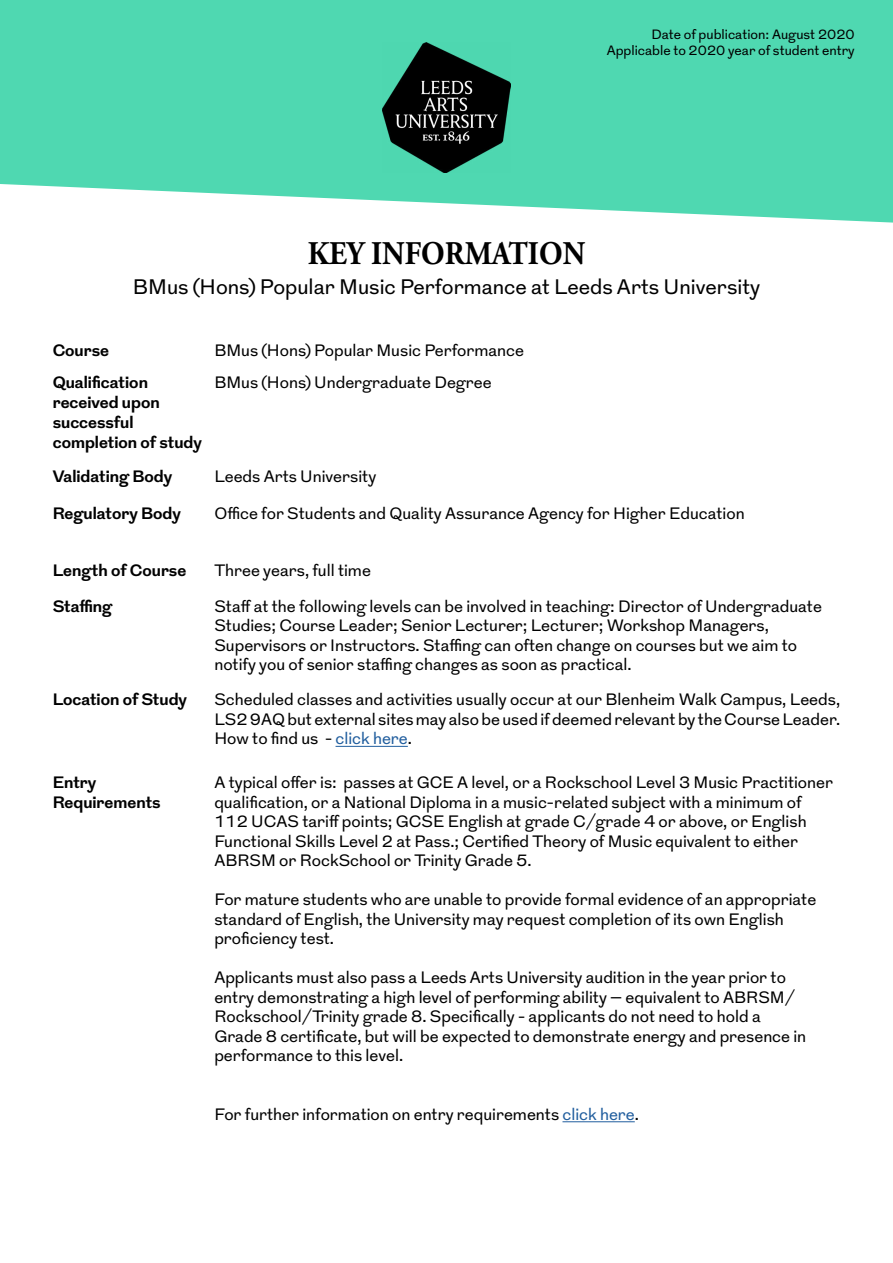
<style>
.page{position:relative;width:893px;height:1263px;background:#fff}
.page>*{position:absolute;margin:0;border:0;box-sizing:border-box;transform-origin:0 0}
.t1{font:700 33px "Adobe Garamond Pro";color:#000;scale:.91 1}
.t2{font:21px "Grot";color:#000}
.t3{font:16.5px/19.5px "Grot";color:#000}
.t4{font:700 16.5px/19.8px "Grot";color:#000}
.t5{font:13.5px/16.2px "Grot";color:#000;text-align:right}
.s1{color:#215e9e}
</style>
<div class="page">
<svg style="left:0;top:0;width:893px;height:223px;background:#5fdbb8"></svg>
<hr style="left:336px;top:746px;width:72px;height:1px;background:#215e9e">
<hr style="left:562px;top:1121px;width:73px;height:1px;background:#215e9e">
<img style="left:383px;top:43px;width:127px;height:130px">
<p class="t5" style="left:607px;top:26px;width:250px">Date of publication: August 2020<br>Applicable to 2020 year of student entry</p>
<h1 class="t1" style="left:308px;top:234px;width:306px">KEY INFORMATION</h1>
<p class="t2" style="left:133px;top:273px;width:629px">BMus (Hons) Popular Music Performance at Leeds Arts University</p>
<p class="t4" style="left:53px;top:342px;width:58px">Course</p>
<p class="t3" style="left:214px;top:342px;width:311px">BMus (Hons) Popular Music Performance</p>
<p class="t4" style="left:53px;top:374px;width:150px">Qualification received upon successful completion of study</p>
<p class="t3" style="left:214px;top:373px;width:279px">BMus (Hons) Undergraduate Degree</p>
<p class="t4" style="left:53px;top:467px;width:121px">Validating Body</p>
<p class="t3" style="left:214px;top:467px;width:163px">Leeds Arts University</p>
<p class="t4" style="left:53px;top:505px;width:130px">Regulatory Body</p>
<p class="t3" style="left:214px;top:505px;width:532px">Office for Students and Quality Assurance Agency for Higher Education</p>
<p class="t4" style="left:53px;top:561px;width:135px">Length of Course</p>
<p class="t3" style="left:214px;top:561px;width:158px">Three years, full time</p>
<p class="t4" style="left:53px;top:597px;width:61px">Staffing</p>
<p class="t3" style="left:214px;top:597px;width:609px">Staff at the following levels can be involved in teaching: Director of Undergraduate Studies; Course Leader; Senior Lecturer; Lecturer; Workshop Managers, Supervisors or Instructors. Staffing can often change on courses but we aim to notify you of senior staffing changes as soon as practical.</p>
<p class="t4" style="left:53px;top:690px;width:136px">Location of Study</p>
<p class="t3" style="left:214px;top:690px;width:627px;text-align:justify">Scheduled classes and activities usually occur at our Blenheim Walk Campus, Leeds, LS2 9AQ but external sites may also be used if deemed relevant by the Course Leader.<br>How to find us - <span class="s1">click here</span>.</p>
<p class="t4" style="left:53px;top:773px;width:109px">Entry<br>Requirements</p>
<p class="t3" style="left:214px;top:773px;width:620px">A typical offer is: passes at GCE A level, or a Rockschool Level 3 Music Practitioner qualification, or a National Diploma in a music-related subject with a minimum of 112 UCAS tariff points; GCSE English at grade C/grade 4 or above, or English Functional Skills Level 2 at Pass.; Certified Theory of Music equivalent to either ABRSM or RockSchool or Trinity Grade 5.</p>
<p class="t3" style="left:214px;top:890px;width:603px">For mature students who are unable to provide formal evidence of an appropriate standard of English, the University may request completion of its own English proficiency test.</p>
<p class="t3" style="left:214px;top:968px;width:593px">Applicants must also pass a Leeds Arts University audition in the year prior to entry demonstrating a high level of performing ability – equivalent to ABRSM/ Rockschool/Trinity grade 8. Specifically - applicants do not need to hold a Grade 8 certificate, but will be expected to demonstrate energy and presence in performance to this level.</p>
<p class="t3" style="left:214px;top:1105px;width:426px">For further information on entry requirements <span class="s1">click here</span>.</p>
</div>
